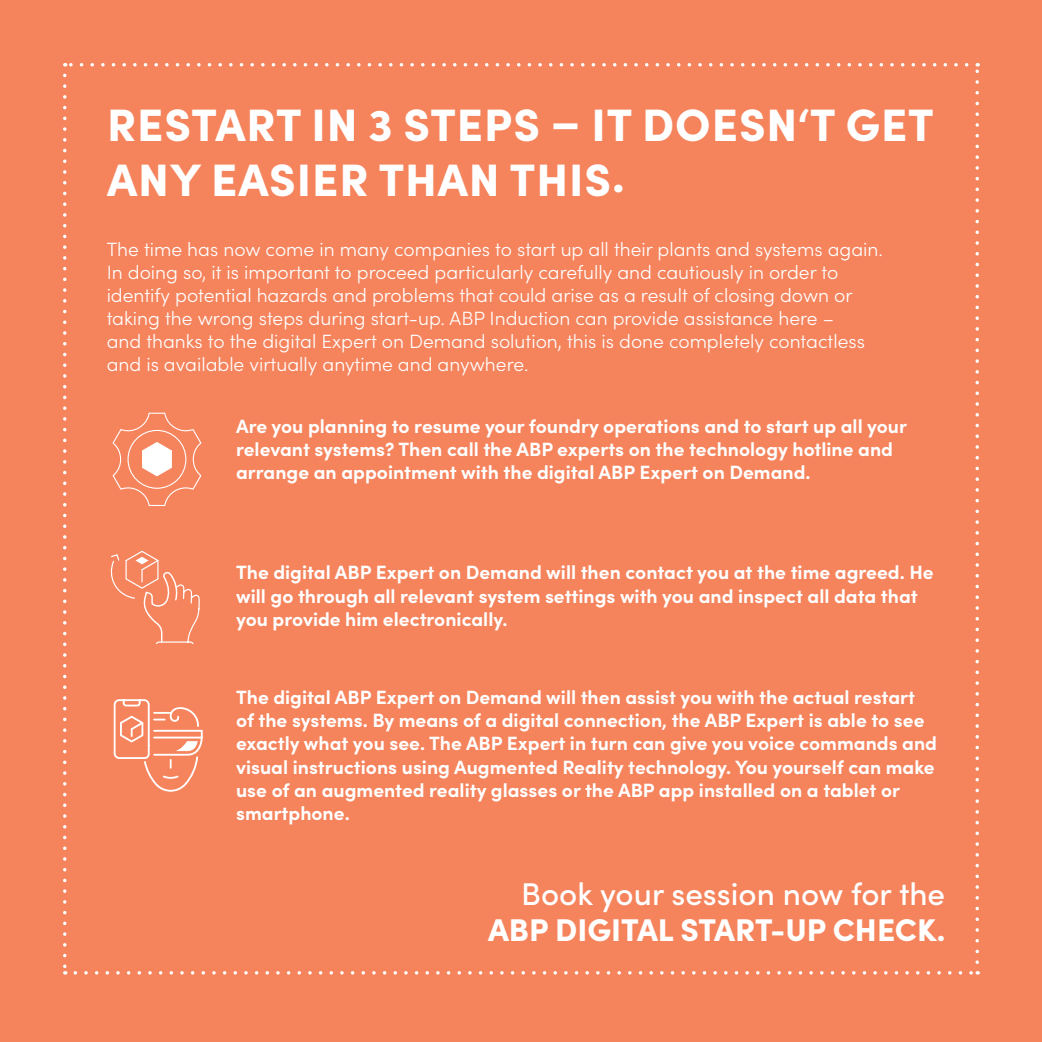
<style>
.page{position:relative;width:1042px;height:1042px;background:#f5835c}
.page>*{position:absolute;margin:0;border:0;box-sizing:border-box;transform-origin:0 0}
.t1{font:900 45.5px/54.6px "Sofia Pro";letter-spacing:.02em;color:#fff}
.t2{font:500 31.5px "Sofia Pro";color:#fff}
.t3{font:900 31.5px "Sofia Pro";color:#fff}
.t4{font:700 19.25px/23.1px "Sofia Pro";color:#fff}
.t5{font:300 19.25px/23.1px "Sofia Pro";color:#fff}
</style>
<div class="page">
<svg style="left:63px;top:75px;width:3px;height:899px"></svg>
<svg style="left:75px;top:971px;width:903px;height:3px"></svg>
<svg style="left:975px;top:63px;width:4px;height:899px"></svg>
<svg style="left:65px;top:63px;width:901px;height:4px"></svg>
<svg style="left:114px;top:699px;width:89px;height:93px"></svg>
<svg style="left:111px;top:551px;width:89px;height:92px"></svg>
<svg style="left:112px;top:413px;width:89px;height:93px"></svg>
<h1 class="t1" style="left:107px;top:94px;width:828px">RESTART IN 3 STEPS – IT DOESN‘T GET<br>ANY EASIER THAN THIS.</h1>
<p class="t5" style="left:107px;top:236px;width:778px">The time has now come in many companies to start up all their plants and systems again.<br>In doing so, it is important to proceed particularly carefully and cautiously in order to identify potential hazards and problems that could arise as a result of closing down or taking the wrong steps during start-up. ABP Induction can provide assistance here –<br>and thanks to the digital Expert on Demand solution, this is done completely contactless and is available virtually anytime and anywhere.</p>
<p class="t4" style="left:236px;top:413px;width:672px">Are you planning to resume your foundry operations and to start up all your relevant systems? Then call the ABP experts on the technology hotline and arrange an appointment with the digital ABP Expert on Demand.</p>
<p class="t4" style="left:236px;top:559px;width:699px">The digital ABP Expert on Demand will then contact you at the time agreed. He will go through all relevant system settings with you and inspect all data that you provide him electronically.</p>
<p class="t4" style="left:236px;top:684px;width:702px">The digital ABP Expert on Demand will then assist you with the actual restart of the systems. By means of a digital connection, the ABP Expert is able to see exactly what you see. The ABP Expert in turn can give you voice commands and visual instructions using Augmented Reality technology. You yourself can make use of an augmented reality glasses or the ABP app installed on a tablet or smartphone.</p>
<h2 class="t2" style="left:521px;top:870px;width:426px">Book your session now for the</h2>
<h2 class="t3" style="left:488px;top:904px;width:459px">ABP DIGITAL START-UP CHECK.</h2>
</div>
